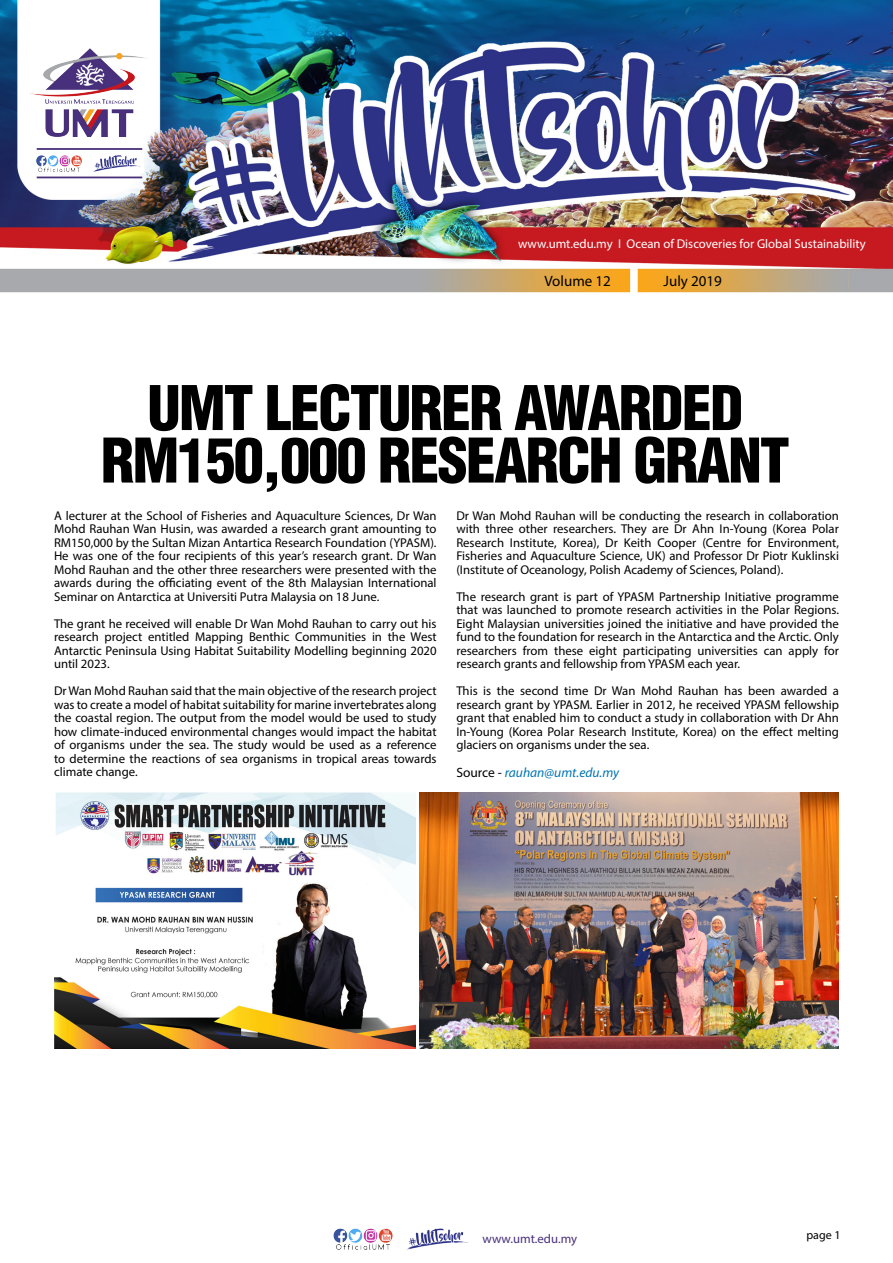
<style>
.page{position:relative;width:893px;height:1263px;background:#fff}
.page>*{position:absolute;margin:0;border:0;box-sizing:border-box;transform-origin:0 0}
.t1{font:900 condensed 60px/52.5px "Helvetica LT Std";letter-spacing:-.03em;color:#000;text-align:center}
.t2{font:15px "Myriad Pro";color:#000}
.t3{font:italic 13.5px "Myriad Pro";color:#0074b2}
.t4{font:12.75px/13.5px "Myriad Pro";color:#000;text-align:justify}
.t5{font:12.75px "Myriad Pro";color:#fff}
.t6{font:12.75px "Myriad Pro";color:#49307c}
.t7{font:12px "Myriad Pro";color:#000}
.s1{font-style:normal;color:#000}
</style>
<div class="page">
<img style="left:0;top:0;width:893px;height:1049px">
<img style="left:406px;top:1228px;width:62px;height:22px">
<img style="left:333px;top:1228px;width:60px;height:22px">
<div style="left:35px;top:153px;width:108px;height:19px;background:#fff"></div>
<div style="left:20px;top:42px;width:125px;height:100px;background:#fff"></div>
<div style="left:20px;top:31px;width:138px;height:38px;background:#fff"></div>
<img style="left:93px;top:155px;width:48px;height:17px">
<img style="left:36px;top:155px;width:46px;height:17px">
<img style="left:29px;top:49px;width:121px;height:88px">
<img style="left:420px;top:793px;width:419px;height:255px">
<img style="left:54px;top:793px;width:361px;height:255px">
<p class="t5" style="left:518px;top:236px;width:349px">www.umt.edu.my I Ocean of Discoveries for Global Sustainability</p>
<p class="t2" style="left:544px;top:271px;width:68px">Volume 12</p>
<p class="t2" style="left:664px;top:271px;width:60px">July 2019</p>
<p class="t1" style="left:101px;top:381px;width:690px">UMT LECTURER AWARDED<br>RM150,000 RESEARCH GRANT</p>
<p class="t4" style="left:54px;top:508px;width:384px">A lecturer at the School of Fisheries and Aquaculture Sciences, Dr Wan Mohd Rauhan Wan Husin, was awarded a research grant amounting to RM150,000 by the Sultan Mizan Antartica Research Foundation (YPASM).<br>He was one of the four recipients of this year’s research grant. Dr Wan Mohd Rauhan and the other three researchers were presented with the awards during the officiating event of the 8th Malaysian International Seminar on Antarctica at Universiti Putra Malaysia on 18 June.</p>
<p class="t4" style="left:54px;top:616px;width:384px">The grant he received will enable Dr Wan Mohd Rauhan to carry out his research project entitled Mapping Benthic Communities in the West Antarctic Peninsula Using Habitat Suitability Modelling beginning 2020 until 2023.</p>
<p class="t4" style="left:54px;top:684px;width:384px">Dr Wan Mohd Rauhan said that the main objective of the research project was to create a model of habitat suitability for marine invertebrates along the coastal region. The output from the model would be used to study how climate-induced environmental changes would impact the habitat of organisms under the sea. The study would be used as a reference to determine the reactions of sea organisms in tropical areas towards climate change.</p>
<p class="t4" style="left:456px;top:508px;width:384px">Dr Wan Mohd Rauhan will be conducting the research in collaboration with three other researchers. They are Dr Ahn In-Young (Korea Polar Research Institute, Korea), Dr Keith Cooper (Centre for Environment, Fisheries and Aquaculture Science, UK) and Professor Dr Piotr Kuklinski (Institute of Oceanology, Polish Academy of Sciences, Poland).</p>
<p class="t4" style="left:456px;top:589px;width:384px">The research grant is part of YPASM Partnership Initiative programme that was launched to promote research activities in the Polar Regions.<br>Eight Malaysian universities joined the initiative and have provided the fund to the foundation for research in the Antarctica and the Arctic. Only researchers from these eight participating universities can apply for research grants and fellowship from YPASM each year.</p>
<p class="t4" style="left:456px;top:684px;width:384px">This is the second time Dr Wan Mohd Rauhan has been awarded a research grant by YPASM. Earlier in 2012, he received YPASM fellowship grant that enabled him to conduct a study in collaboration with Dr Ahn In-Young (Korea Polar Research Institute, Korea) on the effect melting glaciers on organisms under the sea.</p>
<p class="t3" style="left:456px;top:764px;width:164px"><span class="s1">Source -</span> rauhan@umt.edu.my</p>
<p class="t6" style="left:482px;top:1230px;width:96px">www.umt.edu.my</p>
<p class="t7" style="left:806px;top:1227px;width:36px">page 1</p>
</div>
